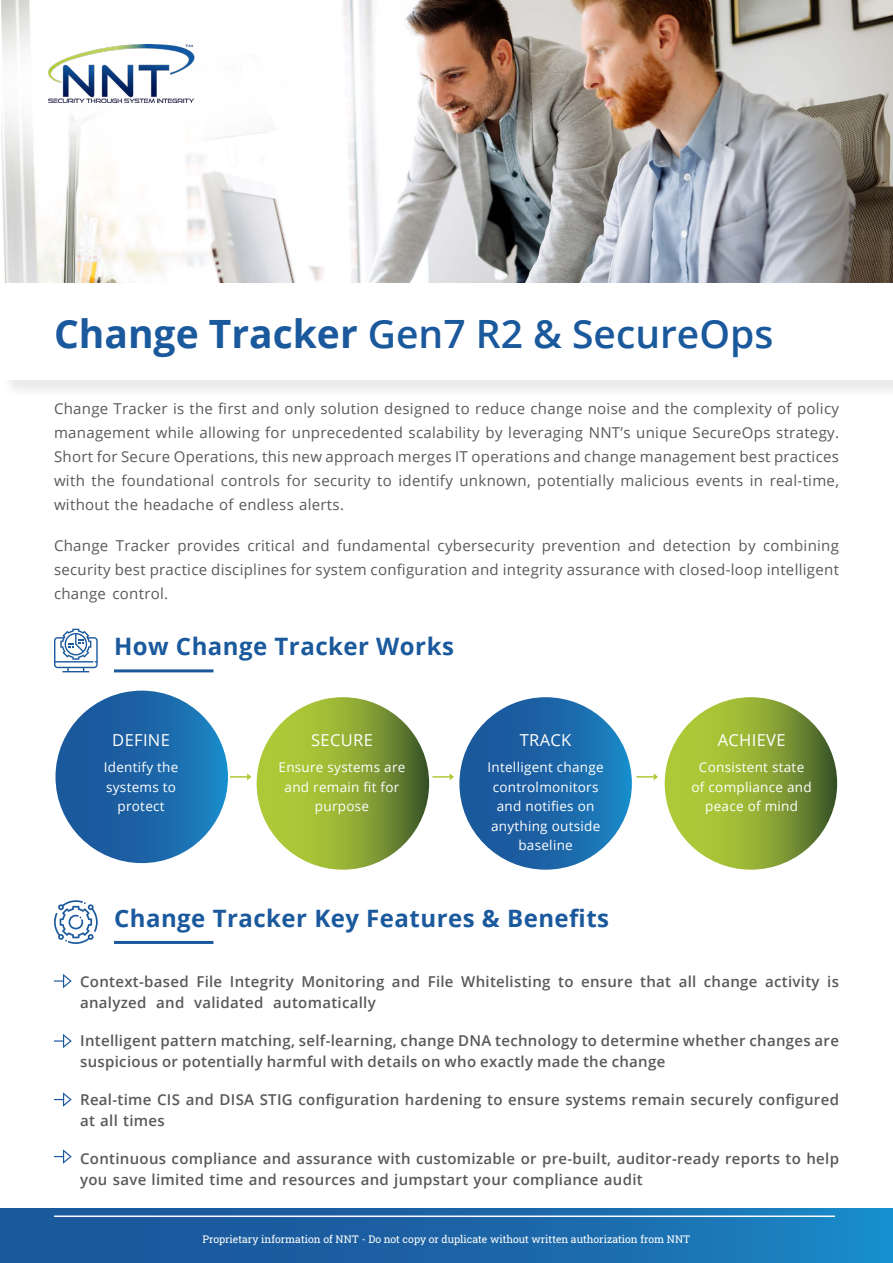
<style>
.page{position:relative;width:893px;height:1263px;background:#fff}
.page>*{position:absolute;margin:0;border:0;box-sizing:border-box;transform-origin:0 0}
.t1{font:600 39px "Open Sans";color:#1b599d}
.t2{font:700 24px "Open Sans";letter-spacing:.02em;color:#1b599d}
.t3{font:16.5px "Open Sans";letter-spacing:.02em;color:#fff}
.t4{font:15px/24px "Open Sans";letter-spacing:.02em;color:#58595b;text-align:justify}
.t5{font:600 15px/21px "Open Sans";letter-spacing:.02em;color:#58595b}
.t6{font:13.5px/19.5px "Open Sans";letter-spacing:.02em;color:#fff;text-align:center}
.t7{font:10.5px "Roboto Slab";color:#fff}
.s1{font-weight:700}
</style>
<div class="page">
<img style="left:1px;top:0;width:892px;height:283px">
<div style="left:2px;top:286px;width:891px;height:112px;background:#000;opacity:.08"></div>
<div style="left:0;top:283px;width:893px;height:97px;background:#fff"></div>
<hr style="left:114px;top:941px;width:99px;height:3px;background:#1b599d">
<hr style="left:114px;top:669px;width:99px;height:3px;background:#1b599d">
<svg style="left:54px;top:974px;width:18px;height:14px"></svg>
<svg style="left:54px;top:1034px;width:18px;height:14px"></svg>
<svg style="left:54px;top:1092px;width:18px;height:15px"></svg>
<svg style="left:54px;top:1149px;width:18px;height:15px"></svg>
<div style="left:0;top:1209px;width:893px;height:54px;background:linear-gradient(to right,#1c4f94,#1b82c1)"></div>
<hr style="left:54px;top:1215px;width:781px;height:2px;background:#fff">
<div style="left:459px;top:697px;width:173px;height:173px;background:linear-gradient(to right,#1f5195,#1c81c0);border-radius:86px"></div>
<svg style="left:665px;top:697px;width:172px;height:173px;background:#8faa35"></svg>
<svg style="left:257px;top:697px;width:172px;height:173px;background:#8faa35"></svg>
<div style="left:56px;top:691px;width:172px;height:172px;background:linear-gradient(to right,#1b4e93,#1c82c1);border-radius:86px"></div>
<svg style="left:230px;top:773px;width:21px;height:7px"></svg>
<svg style="left:433px;top:773px;width:21px;height:7px"></svg>
<svg style="left:637px;top:773px;width:21px;height:7px"></svg>
<svg style="left:54px;top:629px;width:44px;height:43px"></svg>
<svg style="left:54px;top:900px;width:44px;height:44px"></svg>
<img style="left:48px;top:45px;width:147px;height:58px">
<h1 class="t1" style="left:54px;top:307px;width:721px"><span class="s1">Change Tracker</span> Gen7 R2 &amp; SecureOps</h1>
<p class="t4" style="left:54px;top:396px;width:786px">Change Tracker is the first and only solution designed to reduce change noise and the complexity of policy management while allowing for unprecedented scalability by leveraging NNT’s unique SecureOps strategy.<br>Short for Secure Operations, this new approach merges IT operations and change management best practices with the foundational controls for security to identify unknown, potentially malicious events in real-time, without the headache of endless alerts.</p>
<p class="t4" style="left:54px;top:533px;width:786px">Change Tracker provides critical and fundamental cybersecurity prevention and detection by combining security best practice disciplines for system configuration and integrity assurance with closed-loop intelligent change control.</p>
<h2 class="t2" style="left:114px;top:630px;width:341px">How Change Tracker Works</h2>
<p class="t3" style="left:112px;top:729px;width:59px">DEFINE</p>
<p class="t3" style="left:311px;top:729px;width:63px">SECURE</p>
<p class="t3" style="left:520px;top:729px;width:53px">TRACK</p>
<p class="t3" style="left:718px;top:729px;width:69px">ACHIEVE</p>
<p class="t6" style="left:104px;top:757px;width:76px">Identify the systems to protect</p>
<p class="t6" style="left:279px;top:757px;width:128px">Ensure systems are and remain fit for purpose</p>
<p class="t6" style="left:487px;top:757px;width:118px">Intelligent change controlmonitors and notifies on anything outside baseline</p>
<p class="t6" style="left:691px;top:757px;width:122px">Consistent state of compliance and peace of mind</p>
<h2 class="t2" style="left:114px;top:901px;width:497px">Change Tracker Key Features &amp; Benefits</h2>
<p class="t5" style="left:80px;top:970px;width:760px">Context-based File Integrity Monitoring and File Whitelisting to ensure that all change activity is analyzed and validated automatically</p>
<p class="t5" style="left:80px;top:1029px;width:760px">Intelligent pattern matching, self-learning, change DNA technology to determine whether changes are suspicious or potentially harmful with details on who exactly made the change</p>
<p class="t5" style="left:80px;top:1088px;width:760px">Real-time CIS and DISA STIG configuration hardening to ensure systems remain securely configured at all times</p>
<p class="t5" style="left:80px;top:1147px;width:760px">Continuous compliance and assurance with customizable or pre-built, auditor-ready reports to help you save limited time and resources and jumpstart your compliance audit</p>
<p class="t7" style="left:202px;top:1232px;width:490px">Proprietary information of NNT - Do not copy or duplicate without written authorization from NNT</p>
</div>
